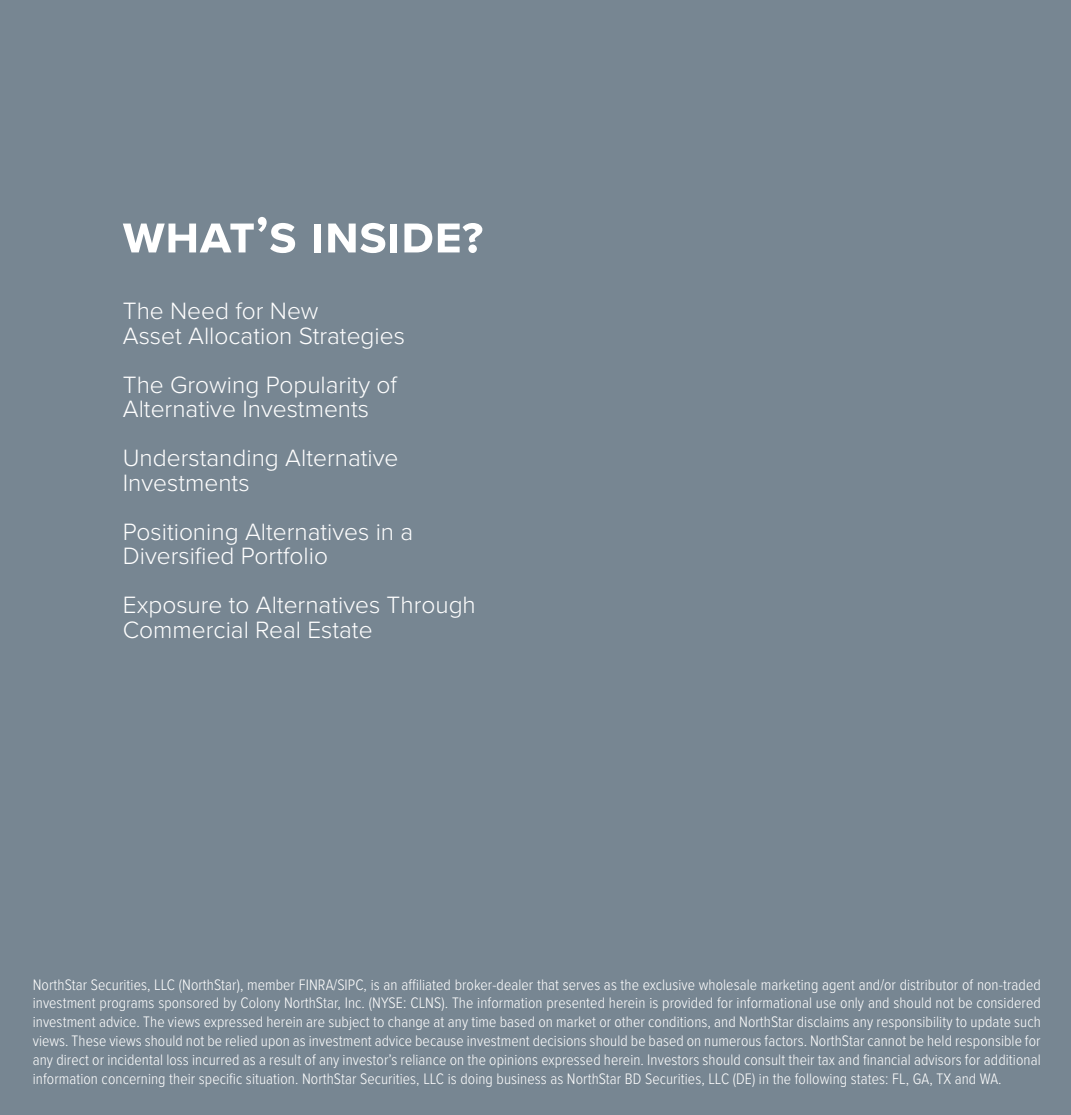
<style>
.page{position:relative;width:1071px;height:1115px;background:#fff}
.page>*{position:absolute;margin:0;border:0;box-sizing:border-box;transform-origin:0 0}
.t1{font:700 52.5px "Proxima Nova S";letter-spacing:.01em;color:#fff}
.t2{font:300 24.5px/24.5px "Proxima Nova";color:#fff}
.t3{font:300 15.75px/18.9px "Proxima Nova Cond";letter-spacing:.005em;color:#fff;text-align:justify}
</style>
<div class="page">
<div style="left:0;top:0;width:1071px;height:1114px;background:#778692"></div>
<h1 class="t1" style="left:123px;top:196px;width:362px">what’s inside?</h1>
<h2 class="t2" style="left:123px;top:297px;width:284px">The Need for New<br>Asset Allocation Strategies</h2>
<h2 class="t2" style="left:123px;top:371px;width:276px">The Growing Popularity of<br>Alternative Investments</h2>
<h2 class="t2" style="left:123px;top:444px;width:277px">Understanding Alternative<br>Investments</h2>
<h2 class="t2" style="left:123px;top:518px;width:292px">Positioning Alternatives in a<br>Diversified Portfolio</h2>
<h2 class="t2" style="left:123px;top:591px;width:355px">Exposure to Alternatives Through<br>Commercial Real Estate</h2>
<p class="t3" style="left:33px;top:973px;width:1010px">NorthStar Securities, LLC (NorthStar), member FINRA/SIPC, is an affiliated broker-dealer that serves as the exclusive wholesale marketing agent and/or distributor of non-traded investment programs sponsored by Colony NorthStar, Inc. (NYSE: CLNS). The information presented herein is provided for informational use only and should not be considered investment advice. The views expressed herein are subject to change at any time based on market or other conditions, and NorthStar disclaims any responsibility to update such views. These views should not be relied upon as investment advice because investment decisions should be based on numerous factors. NorthStar cannot be held responsible for any direct or incidental loss incurred as a result of any investor’s reliance on the opinions expressed herein. Investors should consult their tax and financial advisors for additional information concerning their specific situation. NorthStar Securities, LLC is doing business as NorthStar BD Securities, LLC (DE) in the following states: FL, GA, TX and WA.</p>
</div>
